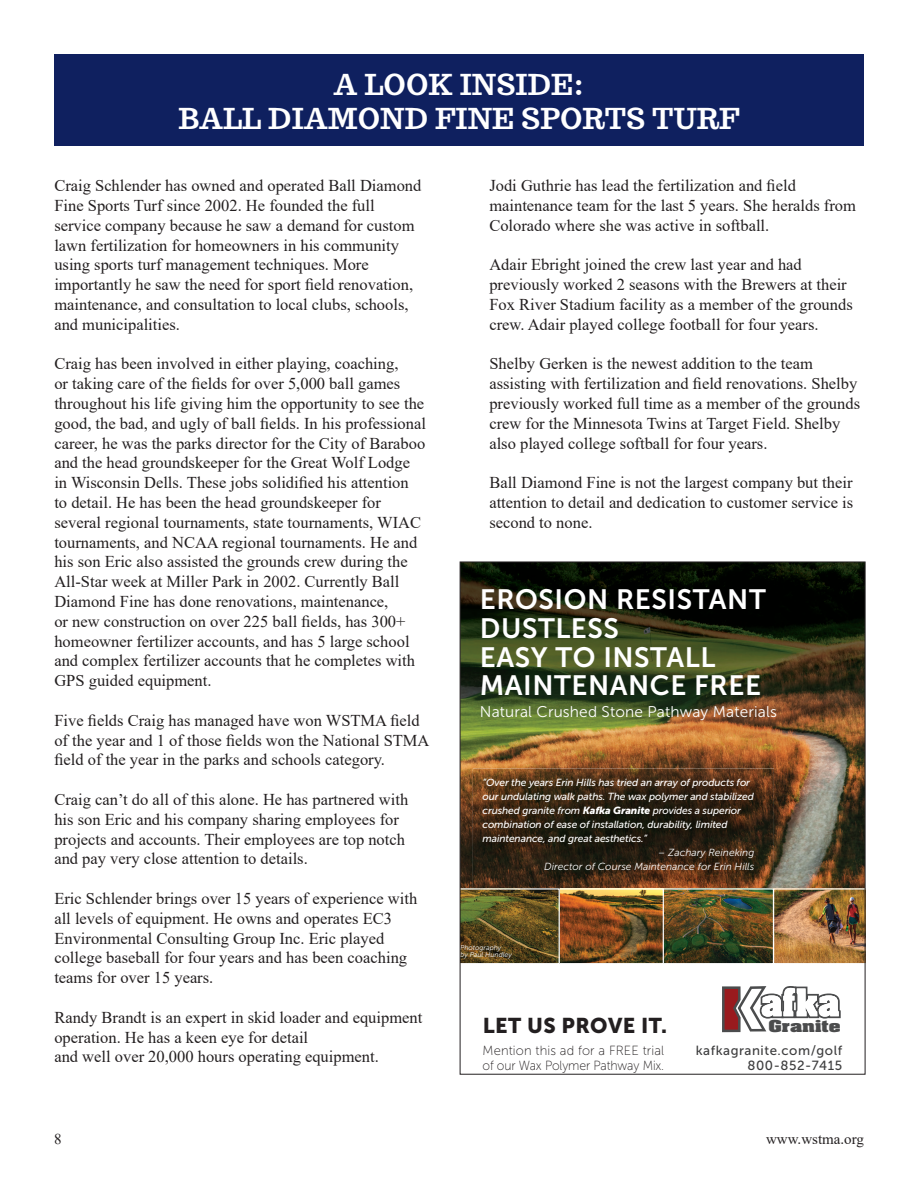
<style>
.page{position:relative;width:918px;height:1188px;background:#fff}
.page>*{position:absolute;margin:0;border:0;box-sizing:border-box;transform-origin:0 0}
.t1{font:700 28.5px/34.2px "Trocchi";color:#fff;text-align:center}
.t2{font:27.9px/28.7px "Museo Sans 700";letter-spacing:.02em;color:#fff}
.t3{font:21.3px "Museo Sans 900";letter-spacing:.02em;color:#231f20}
.t4{font:16.5px/19.8px "Times New Roman";color:#231f20}
.t5{font:15.45px "Museo Sans 300";letter-spacing:.01em;color:#fff}
.t6{font:15px "Times New Roman";color:#231f20}
.t7{font:700 14.1px "Aardvark";color:#4b4c4d;scale:1.35 1}
.t8{font:13.2px/14.7px "Museo Sans 100";color:#231f20}
.t9{font:13.2px/14.7px "Museo Sans 500";letter-spacing:.04em;color:#3e3e3f;text-align:right}
.t10{font:italic 10.2px/14.1px "Museo Sans 500";letter-spacing:-.01em;color:#fff}
.t11{font:italic 10.2px/14.1px "Museo Sans 300";color:#fff;text-align:right}
.t12{font:italic 6.9px/7.8px "Museo Sans 300";color:#fff}
.s1{font-family:"Museo Sans 900"}
</style>
<div class="page">
<div style="left:55px;top:54px;width:809px;height:92px;background:#0f205f"></div>
<img style="left:462px;top:564px;width:401px;height:324px">
<img style="left:473px;top:768px;width:301px;height:120px">
<img style="left:560px;top:890px;width:212px;height:72px">
<div style="left:663px;top:888px;width:111px;height:76px;border:1px solid #fff"></div>
<div style="left:553px;top:888px;width:111px;height:76px;border:1px solid #fff"></div>
<svg style="left:462px;top:888px;width:98px;height:76px;background:#635629"></svg>
<img style="left:773px;top:888px;width:90px;height:76px">
<svg style="left:722px;top:986px;width:119px;height:47px"></svg>
<h1 class="t1" style="left:179px;top:69px;width:562px">A LOOK INSIDE:<br>BALL DIAMOND FINE SPORTS TURF</h1>
<p class="t4" style="left:54px;top:175px;width:369px">Craig Schlender has owned and operated Ball Diamond Fine Sports Turf since 2002. He founded the full service company because he saw a demand for custom lawn fertilization for homeowners in his community using sports turf management techniques. More importantly he saw the need for sport field renovation, maintenance, and consultation to local clubs, schools, and municipalities.</p>
<p class="t4" style="left:54px;top:353px;width:373px">Craig has been involved in either playing, coaching,<br>or taking care of the fields for over 5,000 ball games throughout his life giving him the opportunity to see the good, the bad, and ugly of ball fields. In his professional career, he was the parks director for the City of Baraboo and the head groundskeeper for the Great Wolf Lodge in Wisconsin Dells. These jobs solidified his attention<br>to detail. He has been the head groundskeeper for several regional tournaments, state tournaments, WIAC tournaments, and NCAA regional tournaments. He and his son Eric also assisted the grounds crew during the All-Star week at Miller Park in 2002. Currently Ball Diamond Fine has done renovations, maintenance,<br>or new construction on over 225 ball fields, has 300+ homeowner fertilizer accounts, and has 5 large school and complex fertilizer accounts that he completes with GPS guided equipment.</p>
<p class="t4" style="left:54px;top:710px;width:377px">Five fields Craig has managed have won WSTMA field of the year and 1 of those fields won the National STMA field of the year in the parks and schools category.</p>
<p class="t4" style="left:54px;top:789px;width:355px">Craig can’t do all of this alone. He has partnered with his son Eric and his company sharing employees for projects and accounts. Their employees are top notch and pay very close attention to details.</p>
<p class="t4" style="left:54px;top:888px;width:364px">Eric Schlender brings over 15 years of experience with all levels of equipment. He owns and operates EC3<br>Environmental Consulting Group Inc. Eric played college baseball for four years and has been coaching teams for over 15 years.</p>
<p class="t4" style="left:54px;top:1007px;width:369px">Randy Brandt is an expert in skid loader and equipment operation. He has a keen eye for detail<br>and well over 20,000 hours operating equipment.</p>
<p class="t4" style="left:489px;top:175px;width:368px">Jodi Guthrie has lead the fertilization and field maintenance team for the last 5 years. She heralds from<br>Colorado where she was active in softball.</p>
<p class="t4" style="left:489px;top:254px;width:365px">Adair Ebright joined the crew last year and had previously worked 2 seasons with the Brewers at their Fox River Stadium facility as a member of the grounds crew. Adair played college football for four years.</p>
<p class="t4" style="left:489px;top:353px;width:372px">Shelby Gerken is the newest addition to the team assisting with fertilization and field renovations. Shelby previously worked full time as a member of the grounds crew for the Minnesota Twins at Target Field. Shelby also played college softball for four years.</p>
<p class="t4" style="left:489px;top:472px;width:365px;text-align:justify">Ball Diamond Fine is not the largest company but their attention to detail and dedication to customer service is second to none.</p>
<h2 class="t2" style="left:480px;top:586px;width:287px">EROSION RESISTANT<br>DUSTLESS<br>EASY TO INSTALL<br>MAINTENANCE FREE</h2>
<p class="t5" style="left:480px;top:703px;width:298px">Natural Crushed Stone Pathway Materials</p>
<p class="t10" style="left:483px;top:775px;width:273px">“Over the years Erin Hills has tried an array of products for our undulating walk paths. The wax polymer and stabilized crushed granite from <span class="s1">Kafka Granite</span> provides a superior combination of ease of installation, durability, limited maintenance, and great aesthetics.”</p>
<p class="t11" style="left:544px;top:846px;width:212px">– Zachary Reineking<br>Director of Course Maintenance for Erin Hills</p>
<p class="t12" style="left:460px;top:943px;width:53px">Photography<br>by Paul Hundley</p>
<p class="t3" style="left:483px;top:1013px;width:186px">LET US PROVE IT.</p>
<p class="t7" style="left:768px;top:1015px;width:55px">GRANITE</p>
<p class="t8" style="left:483px;top:1043px;width:183px">Mention this ad for a FREE trial of our Wax Polymer Pathway Mix.</p>
<p class="t9" style="left:696px;top:1043px;width:148px">kafkagranite.com/golf<br>800-852-7415</p>
<p class="t6" style="left:54px;top:1129px;width:9px">8</p>
<p class="t6" style="left:766px;top:1129px;width:99px">www.wstma.org</p>
</div>
